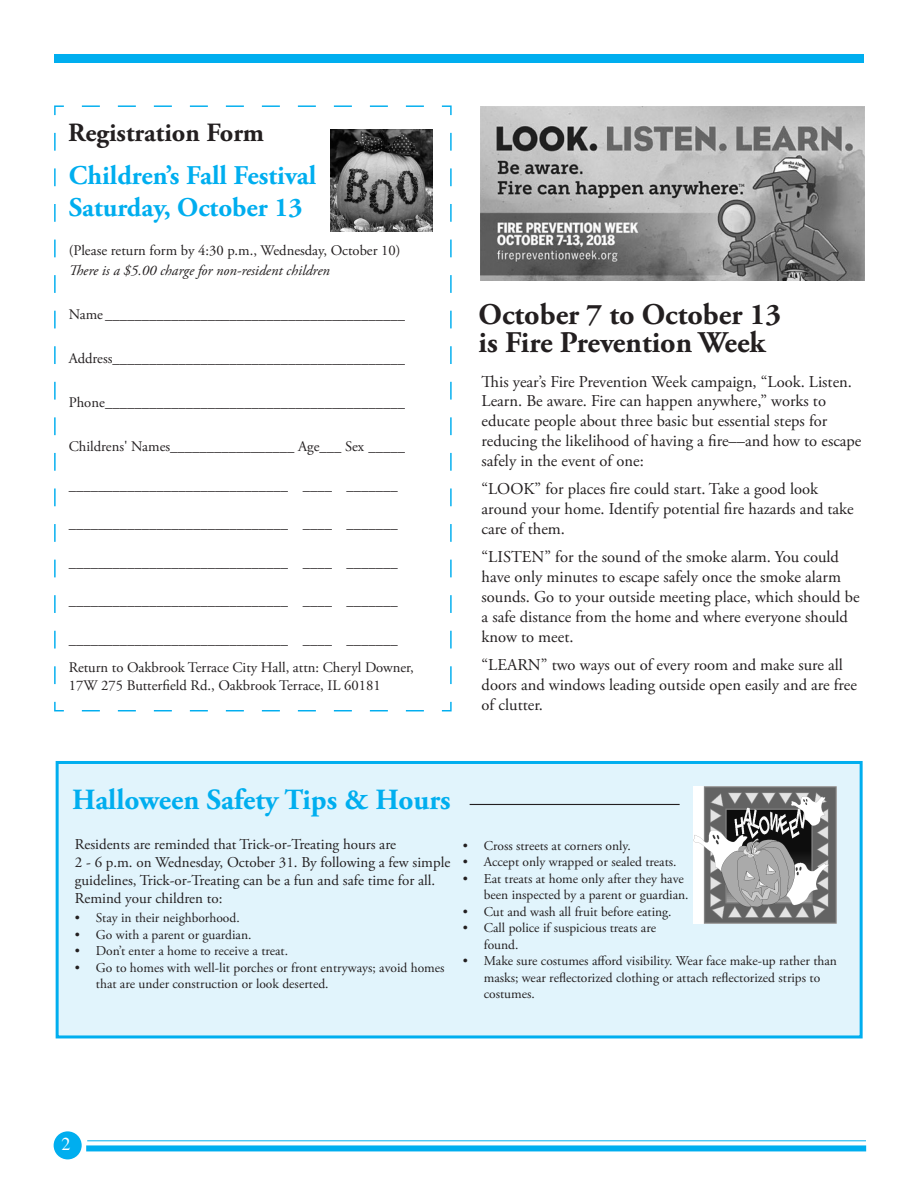
<style>
.page{position:relative;width:918px;height:1188px;background:#fff}
.page>*{position:absolute;margin:0;border:0;box-sizing:border-box;transform-origin:0 0}
.headers{font:700 30px "Adobe Garamond Pro";color:#231f20}
.heads{font:700 29.25px "Adobe Garamond Pro";color:#00aeef}
.heads-2{font:700 27px "Adobe Garamond Pro";color:#00aeef}
.headers-2{font:700 26.25px "Adobe Garamond Pro";color:#231f20}
.t1{font:18px "Times";color:#fff}
.body{font:16.5px/19.8px "Adobe Garamond Pro";color:#231f20}
.body-2{font:15px/18px "Adobe Garamond Pro";color:#231f20}
.body-3{font:14.7px/17.5px "Adobe Garamond Pro";color:#231f20}
._0_bef_body{font:14.7px "Adobe Garamond Pro";color:#231f20}
.body-4{font:italic 14.7px "Adobe Garamond Pro";color:#231f20}
.hang_inds{font:13.5px/16.5px "Adobe Garamond Pro";color:#231f20}
</style>
<div class="page">
<div style="left:54px;top:54px;width:810px;height:9px;background:#00aeef"></div>
<div style="left:54px;top:1131px;width:28px;height:28px;background:#00aeef;border-radius:50%"></div>
<div style="left:86px;top:1145px;width:780px;height:6px;background:#00aeef"></div>
<hr style="left:87px;top:1140px;width:779px;height:1px;background:#00aeef">
<div style="left:56px;top:761px;width:807px;height:277px;background:#e1f4fc;border:3px solid #00aeef"></div>
<img style="left:480px;top:107px;width:385px;height:173px">
<svg style="left:54px;top:105px;width:398px;height:607px"></svg>
<img style="left:330px;top:129px;width:102px;height:102px">
<img style="left:693px;top:786px;width:143px;height:137px">
<hr style="left:470px;top:804px;width:210px;height:1px;background:#231f20">
<p class="headers-2" style="left:68px;top:117px;width:197px">Registration Form</p>
<p class="heads-2" style="left:69px;top:159px;width:249px">Children’s Fall Festival</p>
<p class="heads-2" style="left:69px;top:192px;width:235px">Saturday, October 13</p>
<p class="_0_bef_body" style="left:69px;top:241px;width:333px">(Please return form by 4:30 p.m., Wednesday, October 10)</p>
<p class="body-4" style="left:69px;top:262px;width:262px">There is a $5.00 charge for non-resident children</p>
<p class="body-3" style="left:69px;top:306px;width:338px">Name _________________________________________</p>
<p class="body-3" style="left:69px;top:350px;width:338px">Address________________________________________</p>
<p class="body-3" style="left:69px;top:394px;width:338px">Phone_________________________________________</p>
<p class="body-3" style="left:69px;top:438px;width:338px">Childrens' Names_________________ Age___ Sex _____</p>
<p class="body-3" style="left:69px;top:477px;width:331px">______________________________ ____ _______</p>
<p class="body-3" style="left:69px;top:515px;width:331px">______________________________ ____ _______</p>
<p class="body-3" style="left:69px;top:554px;width:331px">______________________________ ____ _______</p>
<p class="body-3" style="left:69px;top:593px;width:331px">______________________________ ____ _______</p>
<p class="body-3" style="left:69px;top:631px;width:331px">______________________________ ____ _______</p>
<p class="body-3" style="left:69px;top:659px;width:347px">Return to Oakbrook Terrace City Hall, attn: Cheryl Downer,<br>17W 275 Butterfield Rd., Oakbrook Terrace, IL 60181</p>
<p class="headers" style="left:479px;top:297px;width:304px">October 7 to October 13</p>
<p class="headers" style="left:479px;top:325px;width:288px">is Fire Prevention Week</p>
<p class="body" style="left:482px;top:372px;width:381px">This year’s Fire Prevention Week campaign, “Look. Listen.<br>Learn. Be aware. Fire can happen anywhere,” works to educate people about three basic but essential steps for reducing the likelihood of having a fire––and how to escape safely in the event of one:</p>
<p class="body" style="left:482px;top:480px;width:374px">“LOOK” for places fire could start. Take a good look around your home. Identify potential fire hazards and take care of them.</p>
<p class="body" style="left:482px;top:548px;width:379px">“LISTEN” for the sound of the smoke alarm. You could have only minutes to escape safely once the smoke alarm sounds. Go to your outside meeting place, which should be a safe distance from the home and where everyone should know to meet.</p>
<p class="body" style="left:482px;top:655px;width:377px">“LEARN” two ways out of every room and make sure all doors and windows leading outside open easily and are free of clutter.</p>
<p class="heads" style="left:72px;top:783px;width:380px">Halloween Safety Tips &amp; Hours</p>
<p class="body-2" style="left:75px;top:836px;width:323px">Residents are reminded that Trick-or-Treating hours are</p>
<p class="body-2" style="left:75px;top:854px;width:377px">2 - 6 p.m. on Wednesday, October 31. By following a few simple guidelines, Trick-or-Treating can be a fun and safe time for all.<br>Remind your children to:</p>
<p class="hang_inds" style="left:75px;top:910px;width:166px">• Stay in their neighborhood.</p>
<p class="hang_inds" style="left:75px;top:927px;width:178px">• Go with a parent or guardian.</p>
<p class="hang_inds" style="left:75px;top:943px;width:215px">• Don’t enter a home to receive a treat.</p>
<p class="hang_inds" style="left:96px;top:960px;width:350px;text-indent:-21px">• Go to homes with well-lit porches or front entryways; avoid homes that are under construction or look deserted.</p>
<p class="hang_inds" style="left:463px;top:838px;width:169px">• Cross streets at corners only.</p>
<p class="hang_inds" style="left:463px;top:854px;width:215px">• Accept only wrapped or sealed treats.</p>
<p class="hang_inds" style="left:484px;top:871px;width:206px;text-indent:-21px">• Eat treats at home only after they have been inspected by a parent or guardian.</p>
<p class="hang_inds" style="left:463px;top:904px;width:210px">• Cut and wash all fruit before eating.</p>
<p class="hang_inds" style="left:484px;top:920px;width:174px;text-indent:-21px">• Call police if suspicious treats are found.</p>
<p class="hang_inds" style="left:484px;top:953px;width:355px;text-indent:-21px">• Make sure costumes afford visibility. Wear face make-up rather than masks; wear reflectorized clothing or attach reflectorized strips to costumes.</p>
<p class="t1" style="left:62px;top:1127px;width:10px">2</p>
</div>
